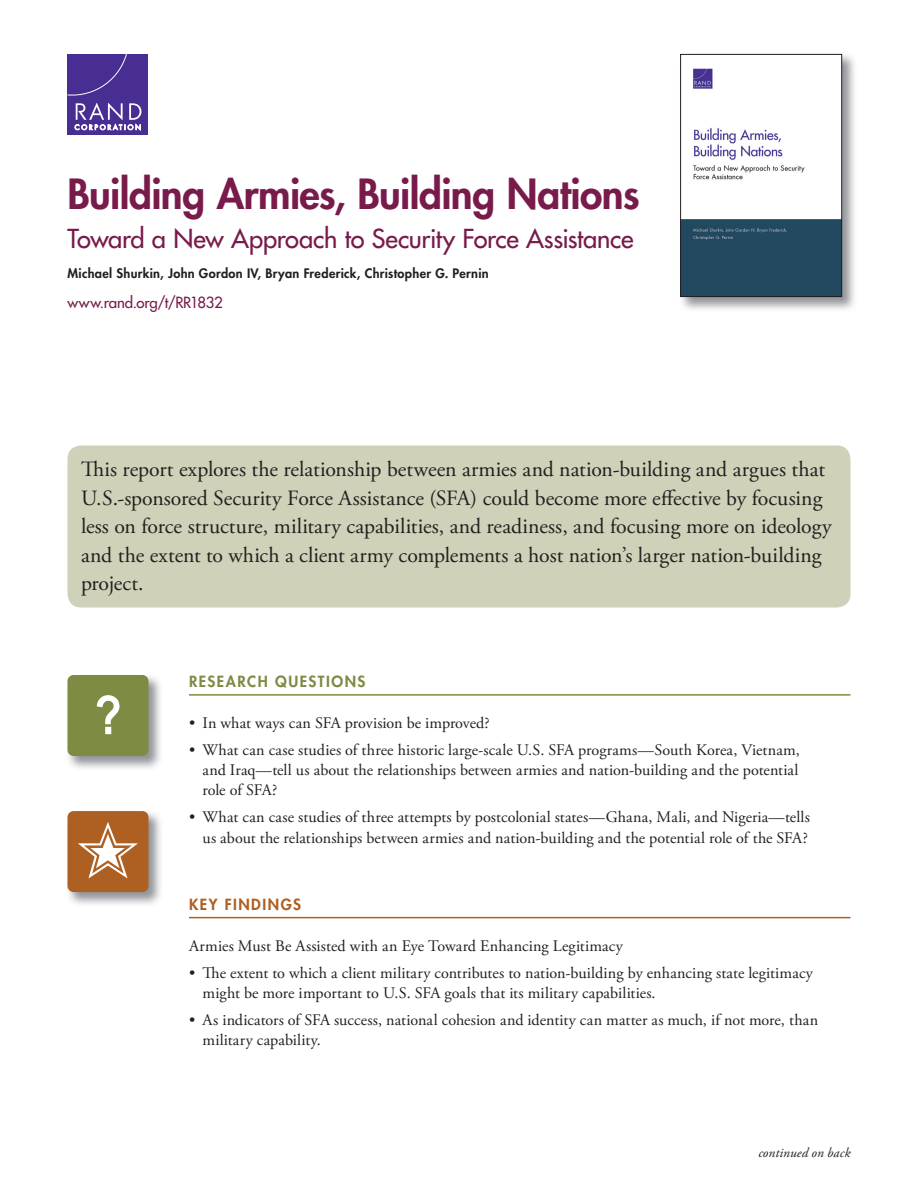
<style>
.page{position:relative;width:918px;height:1188px;background:#fff}
.page>*{position:absolute;margin:0;border:0;box-sizing:border-box;transform-origin:0 0}
.t1{font:700 54px "Arial Narrow";color:#fff}
.t2{font:800 40.5px "Futura Std";letter-spacing:-.015em;color:#781b4b}
.t3{font:500 25.5px "Futura Std";letter-spacing:-.015em;color:#781b4b}
.t4{font:21.75px/28.5px "Adobe Garamond Pro";color:#231f20}
.t5{font:16.2px/20.2px "Adobe Garamond Pro";letter-spacing:.005em;color:#231f20}
.t6{font:500 15px "Futura Std";letter-spacing:-.01em;color:#781b4b}
.t7{font:800 15px "Futura Std";letter-spacing:.1em;color:#7d8b43}
.t8{font:800 15px "Futura Std";letter-spacing:.105em;color:#ae5f22}
.t9{font:italic 13.5px "Adobe Garamond Pro";letter-spacing:.005em;color:#231f20}
.t10{font:800 12.75px "Futura Std";letter-spacing:.025em;color:#231f20}
</style>
<div class="page">
<div style="left:68px;top:446px;width:782px;height:162px;background:#cfd1b8;border-radius:14px"></div>
<img style="left:680px;top:53px;width:175px;height:257px">
<img style="left:682px;top:56px;width:158px;height:239px">
<div style="left:680px;top:54px;width:162px;height:243px;border:1px solid #231f20"></div>
<img style="left:68px;top:675px;width:93px;height:94px">
<div style="left:67px;top:675px;width:81px;height:81px;background:#7d8b43;border-radius:6px"></div>
<img style="left:68px;top:811px;width:93px;height:94px">
<div style="left:67px;top:811px;width:81px;height:81px;background:#ae5f22;border-radius:6px"></div>
<hr style="left:189px;top:694px;width:661px;height:2px;background:#7d8b43">
<hr style="left:189px;top:917px;width:661px;height:1px;background:#ae5f22">
<div style="left:68px;top:54px;width:80px;height:81px;background:#482e92"></div>
<svg style="left:68px;top:54px;width:59px;height:42px"></svg>
<svg style="left:75px;top:103px;width:66px;height:28px"></svg>
<h2 class="t2" style="left:68px;top:175px;width:574px">Building Armies, Building Nations</h2>
<h3 class="t3" style="left:68px;top:226px;width:568px">Toward a New Approach to Security Force Assistance</h3>
<p class="t10" style="left:68px;top:267px;width:423px">Michael Shurkin, John Gordon IV, Bryan Frederick, Christopher G. Pernin</p>
<p class="t6" style="left:68px;top:295px;width:157px">www.rand.org/t/RR1832</p>
<p class="t4" style="left:81px;top:457px;width:752px">This report explores the relationship between armies and nation-building and argues that U.S.-sponsored Security Force Assistance (SFA) could become more effective by focusing less on force structure, military capabilities, and readiness, and focusing more on ideology and the extent to which a client army complements a host nation’s larger nation-building project.</p>
<h1 class="t1" style="left:94px;top:684px;width:29px">?</h1>
<p class="t7" style="left:189px;top:675px;width:178px">RESEARCH QUESTIONS</p>
<p class="t5" style="left:189px;top:714px;width:302px">• In what ways can SFA provision be improved?</p>
<p class="t5" style="left:202px;top:741px;width:599px;text-align:justify;text-indent:-13px">• What can case studies of three historic large-scale U.S. SFA programs—South Korea, Vietnam, and Iraq—tell us about the relationships between armies and nation-building and the potential role of SFA?</p>
<p class="t5" style="left:189px;top:809px;width:622px;text-align:right">• What can case studies of three attempts by postcolonial states—Ghana, Mali, and Nigeria—tells us about the relationships between armies and nation-building and the potential role of the SFA?</p>
<p class="t8" style="left:189px;top:898px;width:114px">KEY FINDINGS</p>
<p class="t5" style="left:189px;top:937px;width:435px">Armies Must Be Assisted with an Eye Toward Enhancing Legitimacy</p>
<p class="t5" style="left:202px;top:964px;width:612px;text-indent:-13px">• The extent to which a client military contributes to nation-building by enhancing state legitimacy might be more important to U.S. SFA goals that its military capabilities.</p>
<p class="t5" style="left:202px;top:1011px;width:617px;text-indent:-13px">• As indicators of SFA success, national cohesion and identity can matter as much, if not more, than military capability.</p>
<p class="t9" style="left:758px;top:1144px;width:94px">continued on back</p>
</div>
